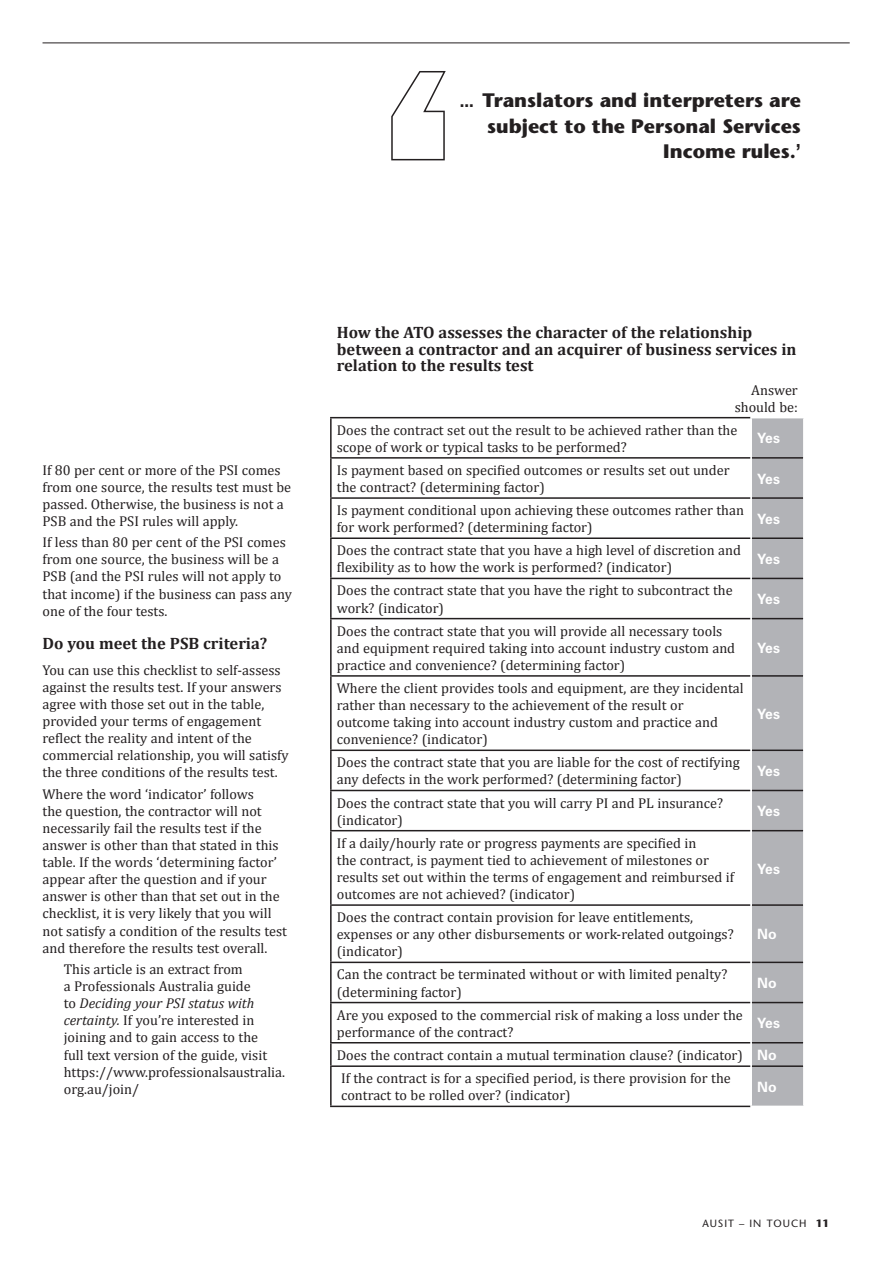
<style>
.page{position:relative;width:893px;height:1263px;background:#fff}
.page>*{position:absolute;margin:0;border:0;box-sizing:border-box;transform-origin:0 0}
.t1{font:800 300px "Franklin Gothic";color:#fff}
.t2{font:700 19.5px/25.5px "Stone Sans";color:#231f20;text-align:right}
._1_subhead{font:700 16.5px/16.5px "Cambria";color:#231f20}
.normal_bullett{font:14.25px/17.1px "Cambria";color:#231f20}
.normal_bullett-2{font:700 14.25px "Zurich BT";color:#fff}
.t3{font:10.5px "Stone Sans";letter-spacing:.09em;color:#231f20}
.s1{font-family:"Helvetica Neue";font-stretch:condensed}
.s2{font-style:italic}
.s3{font-weight:700}
</style>
<div class="page">
<hr style="left:43px;top:43px;width:807px;height:1px;background:#231f20">
<svg style="left:391px;top:71px;width:55px;height:90px"></svg>
<div style="left:752px;top:418px;width:51px;height:687px;background:#b2b3b7"></div>
<hr style="left:330px;top:418px;width:2px;height:39px;background:#231f20">
<hr style="left:330px;top:457px;width:420px;height:2px;background:#231f20">
<hr style="left:330px;top:459px;width:2px;height:38px;background:#231f20">
<hr style="left:752px;top:457px;width:51px;height:2px;background:#231f20">
<hr style="left:330px;top:497px;width:420px;height:2px;background:#231f20">
<hr style="left:330px;top:499px;width:2px;height:38px;background:#231f20">
<hr style="left:752px;top:497px;width:51px;height:2px;background:#231f20">
<hr style="left:330px;top:537px;width:420px;height:2px;background:#231f20">
<hr style="left:330px;top:539px;width:2px;height:39px;background:#231f20">
<hr style="left:752px;top:537px;width:51px;height:2px;background:#231f20">
<hr style="left:330px;top:578px;width:420px;height:1px;background:#231f20">
<hr style="left:330px;top:579px;width:2px;height:39px;background:#231f20">
<hr style="left:752px;top:578px;width:51px;height:1px;background:#231f20">
<hr style="left:330px;top:618px;width:420px;height:1px;background:#231f20">
<hr style="left:330px;top:619px;width:2px;height:56px;background:#231f20">
<hr style="left:752px;top:618px;width:51px;height:1px;background:#231f20">
<hr style="left:330px;top:675px;width:420px;height:2px;background:#231f20">
<hr style="left:330px;top:677px;width:2px;height:72px;background:#231f20">
<hr style="left:752px;top:675px;width:51px;height:2px;background:#231f20">
<hr style="left:330px;top:749px;width:420px;height:2px;background:#231f20">
<hr style="left:330px;top:751px;width:2px;height:39px;background:#231f20">
<hr style="left:752px;top:749px;width:51px;height:2px;background:#231f20">
<hr style="left:330px;top:790px;width:420px;height:1px;background:#231f20">
<hr style="left:330px;top:791px;width:2px;height:39px;background:#231f20">
<hr style="left:752px;top:790px;width:51px;height:1px;background:#231f20">
<hr style="left:330px;top:830px;width:420px;height:1px;background:#231f20">
<hr style="left:330px;top:831px;width:2px;height:73px;background:#231f20">
<hr style="left:752px;top:830px;width:51px;height:1px;background:#231f20">
<hr style="left:330px;top:904px;width:420px;height:2px;background:#231f20">
<hr style="left:330px;top:906px;width:2px;height:55px;background:#231f20">
<hr style="left:752px;top:904px;width:51px;height:2px;background:#231f20">
<hr style="left:330px;top:961px;width:420px;height:2px;background:#231f20">
<hr style="left:330px;top:963px;width:2px;height:39px;background:#231f20">
<hr style="left:752px;top:961px;width:51px;height:2px;background:#231f20">
<hr style="left:330px;top:1002px;width:420px;height:1px;background:#231f20">
<hr style="left:330px;top:1003px;width:2px;height:39px;background:#231f20">
<hr style="left:752px;top:1002px;width:51px;height:1px;background:#231f20">
<hr style="left:330px;top:1042px;width:420px;height:1px;background:#231f20">
<hr style="left:330px;top:1043px;width:2px;height:22px;background:#231f20">
<hr style="left:752px;top:1042px;width:51px;height:1px;background:#231f20">
<hr style="left:330px;top:1065px;width:420px;height:2px;background:#231f20">
<hr style="left:330px;top:1067px;width:2px;height:38px;background:#231f20">
<hr style="left:752px;top:1065px;width:51px;height:2px;background:#231f20">
<hr style="left:330px;top:1105px;width:420px;height:2px;background:#231f20">
<hr style="left:330px;top:417px;width:420px;height:1px;background:#231f20">
<p class="t1" style="left:377px;top:-22px;width:84px">‘</p>
<p class="t2" style="left:460px;top:87px;width:343px"><span class="s1">...</span> Translators and interpreters are subject to the Personal Services<br>Income rules.<span class="s1">’</span></p>
<p class="normal_bullett" style="left:43px;top:461px;width:250px">If 80 per cent or more of the PSI comes from one source, the results test must be passed. Otherwise, the business is not a PSB and the PSI rules will apply.</p>
<p class="normal_bullett" style="left:43px;top:534px;width:251px">If less than 80 per cent of the PSI comes from one source, the business will be a PSB (and the PSI rules will not apply to that income) if the business can pass any one of the four tests.</p>
<p class="_1_subhead" style="left:43px;top:635px;width:226px">Do you meet the PSB criteria?</p>
<p class="normal_bullett" style="left:43px;top:661px;width:248px">You can use this checklist to self-assess against the results test. If your answers agree with those set out in the table, provided your terms of engagement reflect the reality and intent of the commercial relationship, you will satisfy the three conditions of the results test.</p>
<p class="normal_bullett" style="left:43px;top:785px;width:246px">Where the word ‘indicator’ follows<br>the question, the contractor will not necessarily fail the results test if the answer is other than that stated in this table. If the words ‘determining factor’ appear after the question and if your answer is other than that set out in the checklist, it is very likely that you will not satisfy a condition of the results test and therefore the results test overall.</p>
<p class="normal_bullett" style="left:64px;top:960px;width:223px">This article is an extract from<br>a Professionals Australia guide<br>to <span class="s2">Deciding your PSI status with certainty.</span> If you’re interested in joining and to gain access to the<br>full text version of the guide, visit https://www.professionalsaustralia. org.au/join/</p>
<p class="_1_subhead" style="left:337px;top:324px;width:461px">How the ATO assesses the character of the relationship between a contractor and an acquirer of business services in relation to the results test</p>
<p class="normal_bullett" style="left:735px;top:381px;width:65px;text-align:right">Answer should be:</p>
<p class="normal_bullett" style="left:337px;top:421px;width:402px">Does the contract set out the result to be achieved rather than the scope of work or typical tasks to be performed?</p>
<p class="normal_bullett-2" style="left:757px;top:430px;width:24px">Yes</p>
<p class="normal_bullett" style="left:337px;top:461px;width:394px">Is payment based on specified outcomes or results set out under the contract? (determining factor)</p>
<p class="normal_bullett-2" style="left:757px;top:470px;width:24px">Yes</p>
<p class="normal_bullett" style="left:337px;top:502px;width:409px">Is payment conditional upon achieving these outcomes rather than for work performed? (determining factor)</p>
<p class="normal_bullett-2" style="left:757px;top:510px;width:24px">Yes</p>
<p class="normal_bullett" style="left:337px;top:542px;width:406px">Does the contract state that you have a high level of discretion and flexibility as to how the work is performed? (indicator)</p>
<p class="normal_bullett-2" style="left:757px;top:550px;width:24px">Yes</p>
<p class="normal_bullett" style="left:337px;top:582px;width:397px">Does the contract state that you have the right to subcontract the work? (indicator)</p>
<p class="normal_bullett-2" style="left:757px;top:590px;width:24px">Yes</p>
<p class="normal_bullett" style="left:337px;top:622px;width:400px">Does the contract state that you will provide all necessary tools and equipment required taking into account industry custom and practice and convenience? (determining factor)</p>
<p class="normal_bullett-2" style="left:757px;top:639px;width:24px">Yes</p>
<p class="normal_bullett" style="left:337px;top:679px;width:408px">Where the client provides tools and equipment, are they incidental rather than necessary to the achievement of the result or<br>outcome taking into account industry custom and practice and convenience? (indicator)</p>
<p class="normal_bullett-2" style="left:757px;top:705px;width:24px">Yes</p>
<p class="normal_bullett" style="left:337px;top:754px;width:404px">Does the contract state that you are liable for the cost of rectifying any defects in the work performed? (determining factor)</p>
<p class="normal_bullett-2" style="left:757px;top:762px;width:24px">Yes</p>
<p class="normal_bullett" style="left:337px;top:794px;width:388px">Does the contract state that you will carry PI and PL insurance? (indicator)</p>
<p class="normal_bullett-2" style="left:757px;top:802px;width:24px">Yes</p>
<p class="normal_bullett" style="left:337px;top:834px;width:399px">If a daily/hourly rate or progress payments are specified in<br>the contract, is payment tied to achievement of milestones or results set out within the terms of engagement and reimbursed if outcomes are not achieved? (indicator)</p>
<p class="normal_bullett-2" style="left:757px;top:860px;width:24px">Yes</p>
<p class="normal_bullett" style="left:337px;top:909px;width:398px">Does the contract contain provision for leave entitlements, expenses or any other disbursements or work-related outgoings? (indicator)</p>
<p class="normal_bullett-2" style="left:757px;top:926px;width:21px">No</p>
<p class="normal_bullett" style="left:337px;top:966px;width:392px">Can the contract be terminated without or with limited penalty? (determining factor)</p>
<p class="normal_bullett-2" style="left:757px;top:974px;width:21px">No</p>
<p class="normal_bullett" style="left:337px;top:1006px;width:407px">Are you exposed to the commercial risk of making a loss under the performance of the contract?</p>
<p class="normal_bullett-2" style="left:757px;top:1014px;width:24px">Yes</p>
<p class="normal_bullett" style="left:337px;top:1046px;width:408px">Does the contract contain a mutual termination clause? (indicator)</p>
<p class="normal_bullett-2" style="left:757px;top:1046px;width:21px">No</p>
<p class="normal_bullett" style="left:341px;top:1070px;width:391px">If the contract is for a specified period, is there provision for the contract to be rolled over? (indicator)</p>
<p class="normal_bullett-2" style="left:757px;top:1078px;width:21px">No</p>
<p class="t3" style="left:702px;top:1216px;width:128px">AUSIT – IN TOUCH <span class="s3">11</span></p>
</div>
